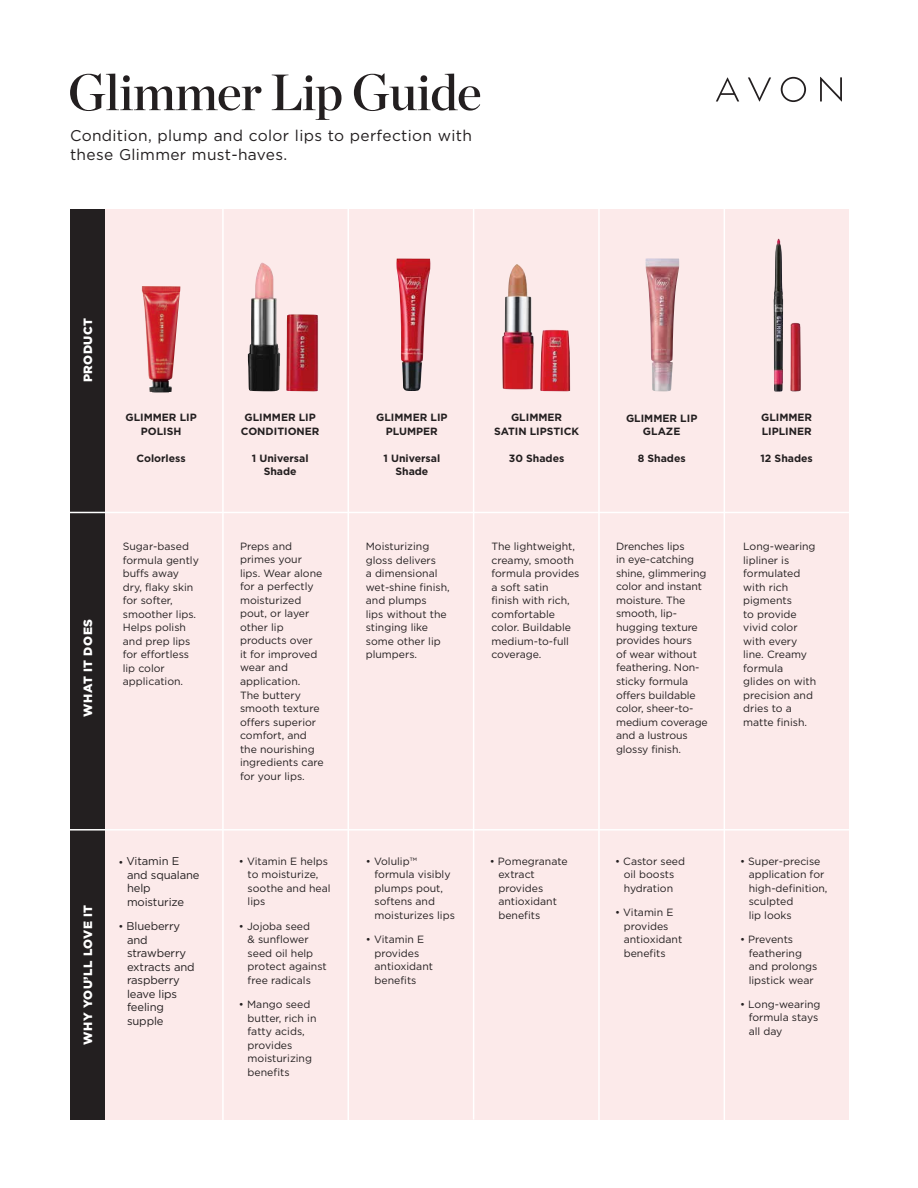
<style>
.page{position:relative;width:918px;height:1188px;background:#fff}
.page>*{position:absolute;margin:0;border:0;box-sizing:border-box;transform-origin:0 0}
.t1{font:51px "Chronicle Display Semi";letter-spacing:-.02em;color:#231f20}
.t2{font:15.6px/18.9px "Gotham";letter-spacing:.02em;color:#231f20}
.t3{font:900 12px "Gotham";letter-spacing:.04em;color:#fff}
.t4{font:11.25px/13.5px "Gotham";letter-spacing:-.01em;color:#231f20}
.t5{font:10.5px/13.5px "Gotham";color:#231f20}
.t6{font:700 10.5px/13.5px "Gotham";color:#231f20;text-align:center}
.s1{font-size:10.5px}
</style>
<div class="page">
<div style="left:105px;top:209px;width:744px;height:911px;background:#fceaea"></div>
<div style="left:70px;top:209px;width:35px;height:911px;background:#231f20"></div>
<hr style="left:348px;top:209px;width:1px;height:922px;background:#fff">
<hr style="left:222px;top:209px;width:2px;height:922px;background:#fff">
<hr style="left:724px;top:209px;width:1px;height:922px;background:#fff">
<hr style="left:69px;top:512px;width:780px;height:1px;background:#fff">
<hr style="left:69px;top:829px;width:780px;height:2px;background:#fff">
<hr style="left:473px;top:208px;width:1px;height:912px;background:#fff">
<hr style="left:598px;top:208px;width:2px;height:923px;background:#fff">
<img style="left:502px;top:264px;width:68px;height:128px">
<img style="left:396px;top:258px;width:34px;height:133px">
<img style="left:774px;top:239px;width:9px;height:153px">
<img style="left:790px;top:323px;width:11px;height:68px">
<img style="left:248px;top:262px;width:32px;height:129px">
<img style="left:286px;top:314px;width:32px;height:77px">
<img style="left:142px;top:286px;width:38px;height:106px">
<img style="left:645px;top:258px;width:34px;height:133px">
<svg style="left:716px;top:77px;width:23px;height:24px"></svg>
<svg style="left:781px;top:77px;width:25px;height:25px"></svg>
<svg style="left:748px;top:77px;width:23px;height:24px"></svg>
<svg style="left:820px;top:77px;width:22px;height:24px"></svg>
<h1 class="t1" style="left:68px;top:52px;width:415px">Glimmer Lip Guide</h1>
<h2 class="t2" style="left:70px;top:126px;width:403px">Condition, plump and color lips to perfection with these Glimmer must-haves.</h2>
<p class="t3" style="left:81px;top:382px;width:66px;rotate:-90deg">PRODUCT</p>
<p class="t3" style="left:81px;top:717px;width:99px;rotate:-90deg">WHAT IT DOES</p>
<p class="t6" style="left:125px;top:411px;width:73px">GLIMMER LIP<br>POLISH</p>
<p class="t6" style="left:136px;top:451px;width:51px">Colorless</p>
<p class="t6" style="left:241px;top:411px;width:80px">GLIMMER LIP<br>CONDITIONER</p>
<p class="t6" style="left:252px;top:451px;width:58px">1 Universal<br>Shade</p>
<p class="t6" style="left:376px;top:411px;width:73px">GLIMMER LIP<br>PLUMPER</p>
<p class="t6" style="left:384px;top:451px;width:58px">1 Universal<br>Shade</p>
<p class="t6" style="left:494px;top:411px;width:87px">GLIMMER<br>SATIN LIPSTICK</p>
<p class="t6" style="left:509px;top:451px;width:57px">30 Shades</p>
<p class="t6" style="left:626px;top:411px;width:73px">GLIMMER LIP<br>GLAZE</p>
<p class="t6" style="left:638px;top:451px;width:50px">8 Shades</p>
<p class="t6" style="left:761px;top:411px;width:53px;text-align:left">GLIMMER<br>LIPLINER</p>
<p class="t6" style="left:761px;top:451px;width:54px">12 Shades</p>
<p class="t5" style="left:240px;top:539px;width:85px">Preps and primes your lips. Wear alone for a perfectly moisturized pout, or layer other lip products over<br>it for improved wear and application.<br>The buttery smooth texture offers superior comfort, and the nourishing ingredients care for your lips.</p>
<p class="t5" style="left:616px;top:539px;width:93px">Drenches lips<br>in eye-catching shine, glimmering color and instant moisture. The smooth, lip&shy;hugging texture provides hours<br>of wear without feathering. Non&shy;sticky formula offers buildable color, sheer-to&shy;medium coverage and a lustrous glossy finish.</p>
<p class="t5" style="left:123px;top:539px;width:78px">Sugar-based formula gently buffs away dry, flaky skin for softer, smoother lips.<br>Helps polish and prep lips for effortless lip color application.</p>
<p class="t5" style="left:366px;top:539px;width:85px">Moisturizing gloss delivers<br>a dimensional wet-shine finish, and plumps<br>lips without the stinging like some other lip plumpers.</p>
<p class="t5" style="left:491px;top:539px;width:90px">The lightweight, creamy, smooth formula provides a soft satin<br>finish with rich, comfortable color. Buildable medium-to-full coverage.</p>
<p class="t5" style="left:743px;top:539px;width:74px">Long-wearing lipliner is formulated with rich pigments<br>to provide vivid color with every line. Creamy formula glides on with precision and dries to a matte finish.</p>
<p class="t3" style="left:81px;top:1045px;width:141px;rotate:-90deg">WHY YOU’LL LOVE IT</p>
<p class="t4" style="left:127px;top:854px;width:74px;text-indent:-9px"><span class="s1">•</span> Vitamin E and squalane help moisturize</p>
<p class="t4" style="left:127px;top:919px;width:69px;text-indent:-9px"><span class="s1">•</span> Blueberry and strawberry extracts and raspberry leave lips feeling supple</p>
<p class="t5" style="left:248px;top:854px;width:85px;text-indent:-9px">• Vitamin E helps to moisturize, soothe and heal lips</p>
<p class="t5" style="left:248px;top:919px;width:81px;text-indent:-9px">• Jojoba seed<br>&amp; sunflower seed oil help protect against free radicals</p>
<p class="t5" style="left:248px;top:997px;width:70px;text-indent:-9px">• Mango seed butter, rich in fatty acids, provides moisturizing benefits</p>
<p class="t5" style="left:375px;top:854px;width:82px;text-indent:-9px">• Volulip™ formula visibly plumps pout, softens and moisturizes lips</p>
<p class="t5" style="left:375px;top:932px;width:60px;text-indent:-9px">• Vitamin E provides antioxidant benefits</p>
<p class="t5" style="left:615px;top:854px;width:72px;text-align:center">• Castor seed oil boosts hydration</p>
<p class="t5" style="left:624px;top:905px;width:60px;text-indent:-9px">• Vitamin E provides antioxidant benefits</p>
<p class="t5" style="left:498px;top:854px;width:71px;text-indent:-9px">• Pomegranate extract provides antioxidant benefits</p>
<p class="t5" style="left:749px;top:854px;width:80px;text-indent:-9px">• Super-precise application for high-definition, sculpted<br>lip looks</p>
<p class="t5" style="left:749px;top:932px;width:70px;text-indent:-9px">• Prevents feathering and prolongs lipstick wear</p>
<p class="t5" style="left:749px;top:997px;width:73px;text-indent:-9px">• Long-wearing formula stays all day</p>
</div>
